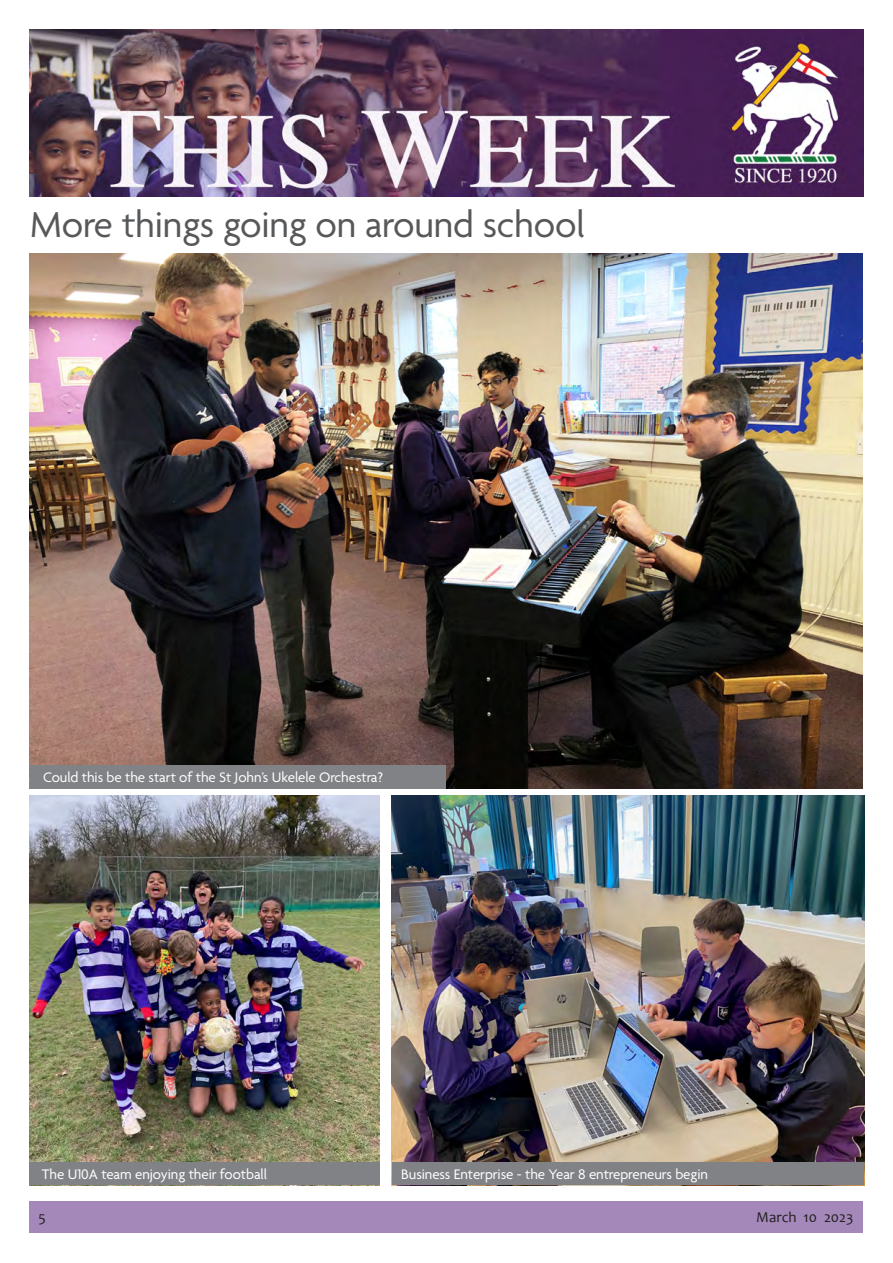
<style>
.page{position:relative;width:893px;height:1263px;background:#fff}
.page>*{position:absolute;margin:0;border:0;box-sizing:border-box;transform-origin:0 0}
.t1{font:39px "Agenda";letter-spacing:-.005em;color:#57585a}
.t2{font:15px "Agenda";letter-spacing:-.005em;color:#fff}
.t3{font:15px "Candara";color:#231f20}
</style>
<div class="page">
<div style="left:29px;top:1201px;width:834px;height:32px;background:#a488ba"></div>
<img style="left:30px;top:30px;width:833px;height:166px">
<img style="left:29px;top:253px;width:834px;height:535px">
<img style="left:30px;top:796px;width:350px;height:366px">
<img style="left:392px;top:796px;width:472px;height:389px">
<div style="left:30px;top:765px;width:416px;height:23px;background:#808285"></div>
<div style="left:393px;top:1162px;width:471px;height:23px;background:#808285"></div>
<div style="left:29px;top:1162px;width:351px;height:23px;background:#808285"></div>
<p class="t1" style="left:30px;top:203px;width:556px">More things going on around school</p>
<p class="t2" style="left:43px;top:769px;width:342px">Could this be the start of the St John’s Ukelele Orchestra?</p>
<p class="t2" style="left:42px;top:1166px;width:227px">The U10A team enjoying their football</p>
<p class="t2" style="left:401px;top:1166px;width:308px">Business Enterprise - the Year 8 entrepreneurs begin</p>
<p class="t3" style="left:38px;top:1207px;width:9px">5</p>
<p class="t3" style="left:756px;top:1207px;width:99px">March 10 2023</p>
</div>
